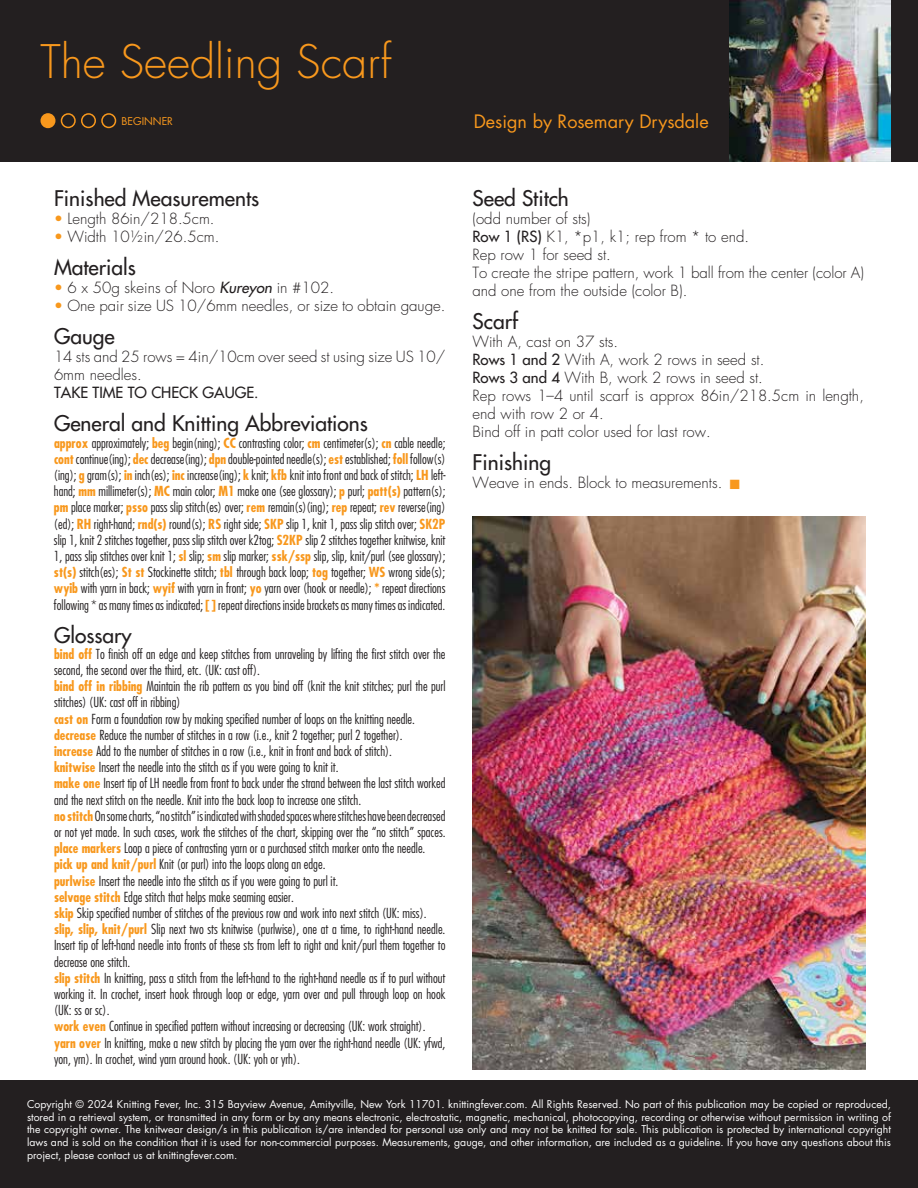
<style>
.page{position:relative;width:918px;height:1188px;background:#fff}
.page>*{position:absolute;margin:0;border:0;box-sizing:border-box;transform-origin:0 0}
.t1{font:300 45px "Futura Std";color:#f8981d}
.t2{font:500 21px "Futura Std";color:#231f20}
.t3{font:18px "Futura Std";color:#f8981d}
.t4{font:300 15px/18px "Futura Std";color:#231f20}
.t5{font:500 15px "Futura Std";color:#231f20}
.t6{font:300 condensed 13.5px/16.2px "Futura Std";color:#231f20;text-align:justify}
.t7{font:10.5px/12.6px "Futura Std";color:#fff;text-align:justify}
.t8{font:10.5px "Futura Std";color:#f8981d}
.s1{font-weight:400;color:#f8981d}
.s2{font-weight:500;font-style:italic}
.s3{font-weight:700;color:#f8981d}
.s4{font-weight:500}
</style>
<div class="page">
<div style="left:0;top:0;width:918px;height:162px;background:#231f20"></div>
<img style="left:729px;top:0;width:162px;height:162px">
<div style="left:41px;top:114px;width:14px;height:13px;background:#f8981d;border-radius:50%"></div>
<div style="left:40px;top:113px;width:16px;height:15px;border:2px solid #f8981d;border-radius:50%"></div>
<div style="left:61px;top:113px;width:15px;height:15px;border:2px solid #f8981d;border-radius:50%"></div>
<div style="left:81px;top:113px;width:15px;height:15px;border:2px solid #f8981d;border-radius:50%"></div>
<div style="left:101px;top:113px;width:15px;height:15px;border:2px solid #f8981d;border-radius:50%"></div>
<div style="left:0;top:1080px;width:918px;height:108px;background:#231f20"></div>
<img style="left:472px;top:516px;width:393px;height:553px">
<h1 class="t1" style="left:40px;top:34px;width:353px">The Seedling Scarf</h1>
<p class="t8" style="left:122px;top:114px;width:53px">BEGINNER</p>
<h3 class="t3" style="left:474px;top:110px;width:236px">Design by Rosemary Drysdale</h3>
<h2 class="t2" style="left:54px;top:185px;width:207px">Finished Measurements</h2>
<p class="t4" style="left:54px;top:210px;width:162px"><span class="s1">•</span> Length 86in/218.5cm.</p>
<p class="t4" style="left:54px;top:228px;width:167px"><span class="s1">•</span> Width 10½in/26.5cm.</p>
<h2 class="t2" style="left:54px;top:254px;width:83px">Materials</h2>
<p class="t4" style="left:54px;top:279px;width:282px"><span class="s1">•</span> 6 x 50g skeins of Noro <span class="s2">Kureyon</span> in #102.</p>
<p class="t4" style="left:54px;top:297px;width:393px"><span class="s1">•</span> One pair size US 10/6mm needles, or size to obtain gauge.</p>
<h2 class="t2" style="left:54px;top:323px;width:62px">Gauge</h2>
<p class="t4" style="left:54px;top:348px;width:393px">14 sts and 25 rows = 4in/10cm over seed st using size US 10/<br>6mm needles.</p>
<p class="t5" style="left:54px;top:383px;width:206px">TAKE TIME TO CHECK GAUGE.</p>
<h2 class="t2" style="left:54px;top:410px;width:315px">General and Knitting Abbreviations</h2>
<p class="t6" style="left:54px;top:434px;width:393px"><span class="s3">approx</span> approximately; <span class="s3">beg</span> begin(ning); <span class="s3">CC</span> contrasting color; <span class="s3">cm</span> centimeter(s); <span class="s3">cn</span> cable needle; <span class="s3">cont</span> continue(ing); <span class="s3">dec</span> decrease(ing); <span class="s3">dpn</span> double-pointed needle(s); <span class="s3">est</span> established; <span class="s3">foll</span> follow(s) (ing); <span class="s3">g</span> gram(s); <span class="s3">in</span> inch(es); <span class="s3">inc</span> increase(ing); <span class="s3">k</span> knit; <span class="s3">kfb</span> knit into front and back of stitch; <span class="s3">LH</span> left&shy;hand; <span class="s3">mm</span> millimeter(s); <span class="s3">MC</span> main color; <span class="s3">M1</span> make one (see glossary); <span class="s3">p</span> purl; <span class="s3">patt(s)</span> pattern(s); <span class="s3">pm</span> place marker; <span class="s3">psso</span> pass slip stitch(es) over; <span class="s3">rem</span> remain(s)(ing); <span class="s3">rep</span> repeat; <span class="s3">rev</span> reverse(ing) (ed); <span class="s3">RH</span> right-hand; <span class="s3">rnd(s)</span> round(s); <span class="s3">RS</span> right side; <span class="s3">SKP</span> slip 1, knit 1, pass slip stitch over; <span class="s3">SK2P </span>slip 1, knit 2 stitches together, pass slip stitch over k2tog; <span class="s3">S2KP</span> slip 2 stitches together knitwise, knit 1, pass slip stitches over knit 1; <span class="s3">sl</span> slip; <span class="s3">sm</span> slip marker; <span class="s3">ssk/ssp</span> slip, slip, knit/purl (see glossary); <span class="s3">st(s)</span> stitch(es); <span class="s3">St st</span> Stockinette stitch; <span class="s3">tbl</span> through back loop; <span class="s3">tog</span> together; <span class="s3">WS</span> wrong side(s); <span class="s3">wyib</span> with yarn in back; <span class="s3">wyif</span> with yarn in front; <span class="s3">yo</span> yarn over (hook or needle); <span class="s3">*</span> repeat directions following * as many times as indicated; <span class="s3">[ ]</span> repeat directions inside brackets as many times as indicated.</p>
<h2 class="t2" style="left:54px;top:622px;width:79px">Glossary</h2>
<p class="t6" style="left:54px;top:646px;width:393px;text-align:left"><span class="s3">bind off</span> To finish off an edge and keep stitches from unraveling by lifting the first stitch over the second, the second over the third, etc. (UK: cast off).<br><span class="s3">bind off in ribbing</span> Maintain the rib pattern as you bind off (knit the knit stitches; purl the purl stitches) (UK: cast off in ribbing)<br><span class="s3">cast on</span> Form a foundation row by making specified number of loops on the knitting needle. <span class="s3">decrease</span> Reduce the number of stitches in a row (i.e., knit 2 together; purl 2 together).<br><span class="s3">increase</span> Add to the number of stitches in a row (i.e., knit in front and back of stitch).<br><span class="s3">knitwise</span> Insert the needle into the stitch as if you were going to knit it.<br><span class="s3">make one</span> Insert tip of LH needle from front to back under the strand between the last stitch worked and the next stitch on the needle. Knit into the back loop to increase one stitch.<br><span class="s3">no stitch</span> On some charts, “no stitch” is indicated with shaded spaces where stitches have been decreased or not yet made. In such cases, work the stitches of the chart, skipping over the “no stitch” spaces. <span class="s3">place markers</span> Loop a piece of contrasting yarn or a purchased stitch marker onto the needle. <span class="s3">pick up and knit/purl</span> Knit (or purl) into the loops along an edge.<br><span class="s3">purlwise</span> Insert the needle into the stitch as if you were going to purl it.<br><span class="s3">selvage stitch</span> Edge stitch that helps make seaming easier.<br><span class="s3">skip</span> Skip specified number of stitches of the previous row and work into next stitch (UK: miss). <span class="s3">slip, slip, knit/purl</span> Slip next two sts knitwise (purlwise), one at a time, to right-hand needle.<br>Insert tip of left-hand needle into fronts of these sts from left to right and knit/purl them together to decrease one stitch.<br><span class="s3">slip stitch</span> In knitting, pass a stitch from the left-hand to the right-hand needle as if to purl without working it. In crochet, insert hook through loop or edge, yarn over and pull through loop on hook (UK: ss or sc).<br><span class="s3">work even</span> Continue in specified pattern without increasing or decreasing (UK: work straight). <span class="s3">yarn over</span> In knitting, make a new stitch by placing the yarn over the right-hand needle (UK: yfwd, yon, yrn). In crochet, wind yarn around hook. (UK: yoh or yrh).</p>
<h2 class="t2" style="left:472px;top:185px;width:98px">Seed Stitch</h2>
<p class="t4" style="left:472px;top:210px;width:393px">(odd number of sts)<br><span class="s4">Row 1 (RS)</span> K1, *p1, k1; rep from * to end.<br>Rep row 1 for seed st.<br>To create the stripe pattern, work 1 ball from the center (color A) and one from the outside (color B).</p>
<h2 class="t2" style="left:472px;top:308px;width:47px">Scarf</h2>
<p class="t4" style="left:472px;top:333px;width:393px">With A, cast on 37 sts.<br><span class="s4">Rows 1 and 2</span> With A, work 2 rows in seed st.<br><span class="s4">Rows 3 and 4</span> With B, work 2 rows in seed st.<br>Rep rows 1–4 until scarf is approx 86in/218.5cm in length, end with row 2 or 4.<br>Bind off in patt color used for last row.</p>
<h2 class="t2" style="left:472px;top:449px;width:80px">Finishing</h2>
<p class="t4" style="left:472px;top:474px;width:251px">Weave in ends. Block to measurements.</p>
<p class="t7" style="left:27px;top:1098px;width:866px">Copyright © 2024 Knitting Fever, Inc. 315 Bayview Avenue, Amityville, New York 11701. knittingfever.com. All Rights Reserved. No part of this publication may be copied or reproduced, stored in a retrieval system, or transmitted in any form or by any means electronic, electrostatic, magnetic, mechanical, photocopying, recording or otherwise without permission in writing of the copyright owner. The knitwear design/s in this publication is/are intended for personal use only and may not be knitted for sale. This publication is protected by international copyright laws and is sold on the condition that it is used for non-commercial purposes. Measurements, gauge, and other information, are included as a guideline. If you have any questions about this project, please contact us at knittingfever.com.</p>
</div>
